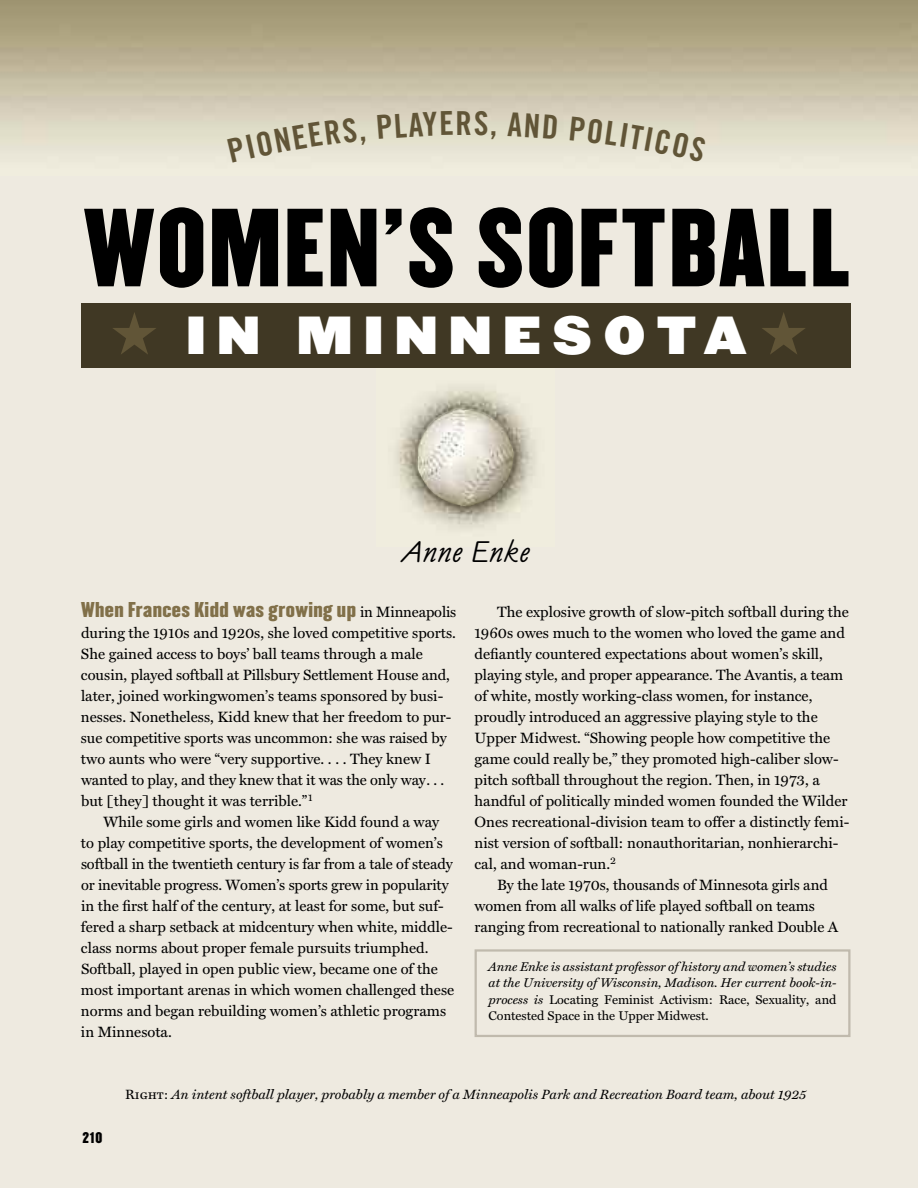
<style>
.page{position:relative;width:918px;height:1188px;background:#eeeae0}
.page>*{position:absolute;margin:0;border:0;box-sizing:border-box;transform-origin:0 0}
.t1{font:96.9px "Champion HTF Welterweight";letter-spacing:.025em;color:#000}
.t2{font:46.8px "Champion HTF Heavyweight";letter-spacing:.265em;color:#fff}
.t3{font:33px "Trade Gothic Bold Cond Twenty";color:#615537}
.t4{font:31.2px "Claude Sans Italic Plain";letter-spacing:.035em;color:#000}
.t5{font:18.75px "Champion HTF Welterweight";letter-spacing:.025em;color:#817049}
.t6{font:15px/21px "Miller Text";color:#000}
.t7{font:italic 13.5px "Miller Text";color:#000}
.t8{font:13.5px "Champion HTF Welterweight";color:#000}
.t9{font:italic 12.75px/16.5px "Miller Text";color:#000;text-align:justify}
.s1{color:#615537}
.s2{font-family:"Miller Text";font-size:15px;color:#000}
.s3{font-style:normal}
.s4{font-family:"Miller Text Roman SC";font-style:normal}
</style>
<div class="page">
<div style="left:475px;top:949px;width:375px;height:88px;border:2px solid #c0baad"></div>
<img style="left:395px;top:387px;width:142px;height:142px">
<img style="left:417px;top:409px;width:97px;height:98px">
<div style="left:81px;top:303px;width:769px;height:65px;background:#403824"></div>
<svg style="left:227px;top:117px;width:139px;height:46px"></svg>
<svg style="left:377px;top:111px;width:76px;height:28px;background:#dcd8c4"></svg>
<svg style="left:475px;top:111px;width:21px;height:29px"></svg>
<svg style="left:508px;top:112px;width:49px;height:27px"></svg>
<svg style="left:570px;top:117px;width:137px;height:46px"></svg>
<h3 class="t3" style="left:455px;top:111px;width:18px">R</h3>
<h1 class="t1" style="left:84px;top:196px;width:768px">WOMEN’S SOFTBALL</h1>
<h2 class="t2" style="left:110px;top:310px;width:699px"><span class="s1">★</span> IN MINNESOTA<span class="s1">★</span></h2>
<h3 class="t4" style="left:402px;top:539px;width:130px">Anne Enke</h3>
<p class="t5" style="left:81px;top:600px;width:377px">When Frances Kidd was growing up <span class="s2">in Minneapolis</span></p>
<p class="t6" style="left:81px;top:623px;width:377px">during the 1910s and 1920s, she loved competitive sports.<br>She gained access to boys’ ball teams through a male cousin, played softball at Pillsbury Settlement House and, later, joined workingwomen’s teams sponsored by busi&shy;nesses. Nonetheless, Kidd knew that her freedom to pur&shy;sue competitive sports was uncommon: she was raised by two aunts who were “very supportive. . . . They knew I wanted to play, and they knew that it was the only way. . . but [they] thought it was terrible.”<sup>1</sup></p>
<p class="t6" style="left:81px;top:812px;width:375px;text-indent:22px">While some girls and women like Kidd found a way to play competitive sports, the development of women’s softball in the twentieth century is far from a tale of steady or inevitable progress. Women’s sports grew in popularity in the first half of the century, at least for some, but suf&shy;fered a sharp setback at midcentury when white, middle&shy;class norms about proper female pursuits triumphed.<br>Softball, played in open public view, became one of the most important arenas in which women challenged these norms and began rebuilding women’s athletic programs in Minnesota.</p>
<p class="t6" style="left:475px;top:602px;width:376px;text-indent:22px">The explosive growth of slow-pitch softball during the 1960s owes much to the women who loved the game and defiantly countered expectations about women’s skill, playing style, and proper appearance. The Avantis, a team of white, mostly working-class women, for instance, proudly introduced an aggressive playing style to the Upper Midwest. “Showing people how competitive the game could really be,” they promoted high-caliber slow&shy;pitch softball throughout the region. Then, in 1973, a handful of politically minded women founded the Wilder Ones recreational-division team to offer a distinctly femi&shy;nist version of softball: nonauthoritarian, nonhierarchi&shy;cal, and woman-run.<sup>2</sup></p>
<p class="t6" style="left:475px;top:875px;width:365px;text-indent:22px">By the late 1970s, thousands of Minnesota girls and women from all walks of life played softball on teams ranging from recreational to nationally ranked Double A</p>
<p class="t9" style="left:489px;top:958px;width:349px">Anne Enke is assistant professor of history and women’s studies at the University of Wisconsin, Madison. Her current book-in&shy;process is <span class="s3">Locating Feminist Activism: Race, Sexuality, and Contested Space in the Upper Midwest.</span></p>
<p class="t8" style="left:82px;top:1130px;width:21px">210</p>
<p class="t7" style="left:125px;top:1086px;width:683px"><span class="s4">Right:</span> An intent softball player, probably a member of a Minneapolis Park and Recreation Board team, about 1925</p>
</div>
